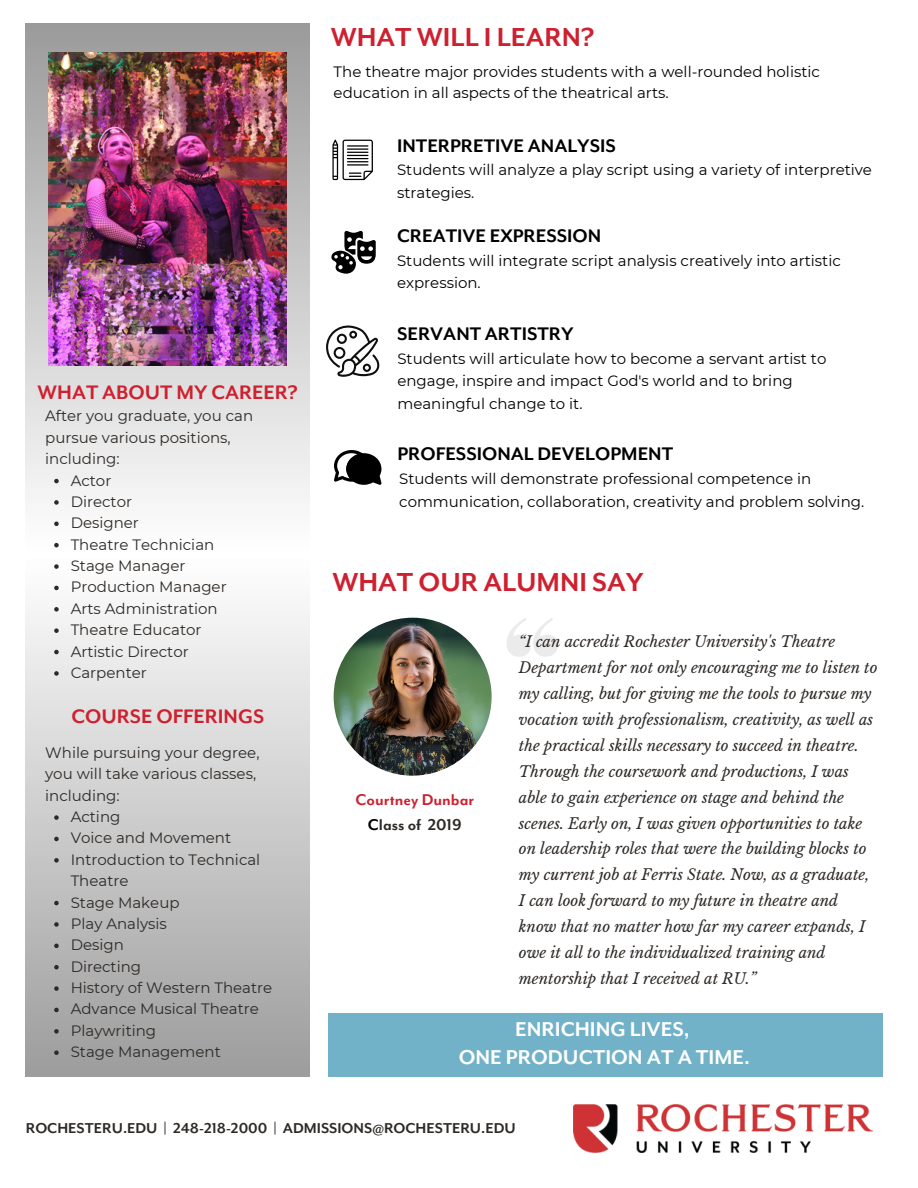
<style>
.page{position:relative;width:918px;height:1188px;background:#fff}
.page>*{position:absolute;margin:0;border:0;box-sizing:border-box;transform-origin:0 0}
.t1{font:700 30px "Mr Eaves Mod OT";color:#ce202f}
.t2{font:700 23.1px "Mr Eaves Mod OT";color:#fff}
.t3{font:700 22.5px "Mr Eaves Mod OT";color:#ce202f}
.t4{font:700 21px "Mr Eaves Mod OT";color:#000}
.t5{font:700 18px "Mr Eaves Mod OT";color:#ce202f}
.t6{font:700 18px "Mr Eaves Mod OT";color:#2d2926}
.t7{font:700 16.5px "Mr Eaves Mod OT";color:#2d2926}
.t8{font:italic 15px/25.8px "Libre Baskerville";color:#2d2926}
.t9{font:15px/22.5px "Montserrat";color:#000}
.t10{font:15px/21.3px "Montserrat";color:#2d2926}
.s1{color:#000}
</style>
<div class="page">
<svg style="left:26px;top:24px;width:284px;height:1053px"></svg>
<img style="left:574px;top:1104px;width:299px;height:49px">
<div style="left:328px;top:1013px;width:554px;height:64px;background:#71b2c9"></div>
<svg style="left:334px;top:450px;width:48px;height:35px"></svg>
<svg style="left:507px;top:618px;width:51px;height:39px"></svg>
<img style="left:334px;top:618px;width:158px;height:158px;border-radius:50%">
<img style="left:49px;top:52px;width:237px;height:313px">
<svg style="left:332px;top:140px;width:41px;height:40px"></svg>
<svg style="left:331px;top:231px;width:45px;height:43px"></svg>
<svg style="left:326px;top:325px;width:54px;height:52px"></svg>
<svg style="left:54px;top:479px;width:5px;height:4px"></svg>
<svg style="left:54px;top:500px;width:5px;height:5px"></svg>
<svg style="left:54px;top:522px;width:5px;height:4px"></svg>
<svg style="left:54px;top:543px;width:5px;height:4px"></svg>
<svg style="left:54px;top:564px;width:5px;height:5px"></svg>
<svg style="left:54px;top:586px;width:5px;height:4px"></svg>
<svg style="left:54px;top:607px;width:5px;height:5px"></svg>
<svg style="left:54px;top:628px;width:5px;height:5px"></svg>
<svg style="left:54px;top:650px;width:5px;height:4px"></svg>
<svg style="left:54px;top:671px;width:5px;height:5px"></svg>
<svg style="left:54px;top:815px;width:5px;height:5px"></svg>
<svg style="left:54px;top:837px;width:5px;height:4px"></svg>
<svg style="left:54px;top:858px;width:5px;height:5px"></svg>
<svg style="left:54px;top:901px;width:5px;height:4px"></svg>
<svg style="left:54px;top:922px;width:5px;height:5px"></svg>
<svg style="left:54px;top:944px;width:5px;height:4px"></svg>
<svg style="left:54px;top:965px;width:5px;height:4px"></svg>
<svg style="left:54px;top:986px;width:5px;height:5px"></svg>
<svg style="left:54px;top:1008px;width:5px;height:4px"></svg>
<svg style="left:54px;top:1029px;width:5px;height:5px"></svg>
<svg style="left:54px;top:1050px;width:5px;height:5px"></svg>
<p class="t1" style="left:331px;top:21px;width:265px">WHAT WILL I LEARN?</p>
<p class="t9" style="left:334px;top:61px;width:488px;line-height:21.3px">The theatre major provides students with a well-rounded holistic education in all aspects of the theatrical arts.</p>
<p class="t4" style="left:397px;top:134px;width:220px">INTERPRETIVE ANALYSIS</p>
<p class="t9" style="left:397px;top:158px;width:476px">Students will analyze a play script using a variety of interpretive strategies.</p>
<p class="t4" style="left:397px;top:224px;width:206px">CREATIVE EXPRESSION</p>
<p class="t9" style="left:397px;top:249px;width:445px">Students will integrate script analysis creatively into artistic expression.</p>
<p class="t3" style="left:38px;top:380px;width:262px">WHAT ABOUT MY CAREER?</p>
<p class="t10" style="left:45px;top:405px;width:209px">After you graduate, you can pursue various positions, including:</p>
<p class="t10" style="left:71px;top:470px;width:42px">Actor</p>
<p class="t10" style="left:71px;top:491px;width:63px">Director</p>
<p class="t10" style="left:71px;top:512px;width:70px">Designer</p>
<p class="t10" style="left:71px;top:534px;width:145px">Theatre Technician</p>
<p class="t10" style="left:71px;top:555px;width:116px">Stage Manager</p>
<p class="t10" style="left:71px;top:576px;width:157px">Production Manager</p>
<p class="t10" style="left:71px;top:598px;width:149px">Arts Administration</p>
<p class="t10" style="left:71px;top:619px;width:132px">Theatre Educator</p>
<p class="t10" style="left:71px;top:641px;width:120px">Artistic Director</p>
<p class="t10" style="left:71px;top:662px;width:78px">Carpenter</p>
<p class="t3" style="left:71px;top:704px;width:194px">COURSE OFFERINGS</p>
<p class="t10" style="left:45px;top:742px;width:216px">While pursuing your degree, you will take various classes, including:</p>
<p class="t10" style="left:71px;top:806px;width:51px">Acting</p>
<p class="t10" style="left:71px;top:827px;width:162px">Voice and Movement</p>
<p class="t10" style="left:71px;top:849px;width:191px">Introduction to Technical<br>Theatre</p>
<p class="t10" style="left:71px;top:892px;width:110px">Stage Makeup</p>
<p class="t10" style="left:71px;top:913px;width:98px">Play Analysis</p>
<p class="t10" style="left:71px;top:934px;width:55px">Design</p>
<p class="t10" style="left:71px;top:956px;width:72px">Directing</p>
<p class="t10" style="left:71px;top:977px;width:203px">History of Western Theatre</p>
<p class="t10" style="left:71px;top:998px;width:190px">Advance Musical Theatre</p>
<p class="t10" style="left:71px;top:1020px;width:87px">Playwriting</p>
<p class="t10" style="left:71px;top:1041px;width:152px">Stage Management</p>
<p class="t4" style="left:397px;top:322px;width:178px">SERVANT ARTISTRY</p>
<p class="t9" style="left:397px;top:347px;width:430px">Students will articulate how to become a servant artist to engage, inspire and impact God's world and to bring meaningful change to it.</p>
<p class="t4" style="left:397px;top:442px;width:277px">PROFESSIONAL DEVELOPMENT</p>
<p class="t9" style="left:399px;top:467px;width:467px">Students will demonstrate professional competence in communication, collaboration, creativity and problem solving.</p>
<p class="t1" style="left:332px;top:566px;width:313px">WHAT OUR ALUMNI SAY</p>
<p class="t5" style="left:356px;top:790px;width:120px">Courtney Dunbar</p>
<p class="t6" style="left:368px;top:815px;width:95px"><span class="s1">C</span>lass of 2019</p>
<p class="t8" style="left:519px;top:629px;width:360px">“I can accredit Rochester University's Theatre Department for not only encouraging me to listen to my calling, but for giving me the tools to pursue my vocation with professionalism, creativity, as well as the practical skills necessary to succeed in theatre.<br>Through the coursework and productions, I was able to gain experience on stage and behind the scenes. Early on, I was given opportunities to take on leadership roles that were the building blocks to my current job at Ferris State. Now, as a graduate, I can look forward to my future in theatre and know that no matter how far my career expands, I owe it all to the individualized training and mentorship that I received at RU.”</p>
<p class="t2" style="left:515px;top:1016px;width:176px">ENRICHING LIVES,</p>
<p class="t2" style="left:459px;top:1045px;width:293px">ONE PRODUCTION AT A TIME.</p>
<p class="t7" style="left:26px;top:1119px;width:492px">ROCHESTERU.EDU | 248-218-2000 | ADMISSIONS@ROCHESTERU.EDU</p>
</div>
